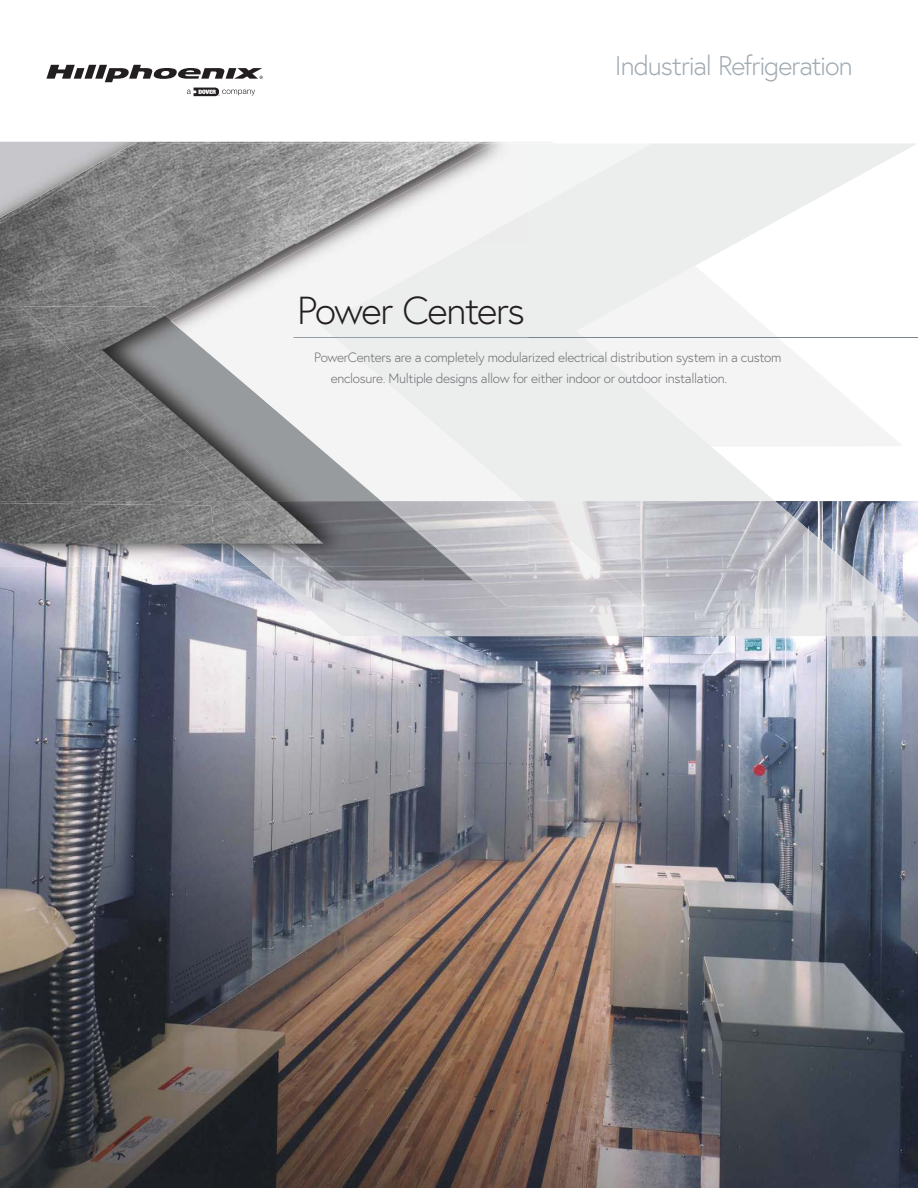
<style>
.page{position:relative;width:918px;height:1188px;background:#fff}
.page>*{position:absolute;margin:0;border:0;box-sizing:border-box;transform-origin:0 0}
.t1{font:300 39px "Europa";letter-spacing:-.04em;color:#231f20}
.t2{font:300 27px "Europa";letter-spacing:-.04em;color:#a1abb2}
.t3{font:300 13.5px/21px "Europa";letter-spacing:-.025em;color:#6d6e71}
</style>
<div class="page">
<img style="left:0;top:567px;width:918px;height:621px">
<svg style="left:528px;top:144px;width:388px;height:357px;fill:#f4f4f5"></svg>
<img style="left:257px;top:501px;width:661px;height:135px">
<img style="left:321px;top:567px;width:139px;height:14px">
<div style="left:528px;top:143px;width:123px;height:68px;background:#f3f4f4"></div>
<img style="left:460px;top:504px;width:187px;height:102px">
<hr style="left:294px;top:337px;width:624px;height:1px;background:#7b868c">
<img style="left:264px;top:142px;width:264px;height:1px">
<img style="left:0;top:142px;width:264px;height:359px">
<img style="left:0;top:501px;width:245px;height:66px">
<img style="left:20px;top:306px;width:151px;height:195px">
<img style="left:245px;top:501px;width:138px;height:66px">
<img style="left:171px;top:143px;width:357px;height:358px">
<img style="left:383px;top:501px;width:145px;height:66px">
<img style="left:171px;top:321px;width:90px;height:77px">
<img style="left:294px;top:337px;width:234px;height:1px">
<svg style="left:46px;top:65px;width:217px;height:17px"></svg>
<svg style="left:187px;top:88px;width:68px;height:8px"></svg>
<img style="left:0;top:142px;width:137px;height:76px">
<h1 class="t1" style="left:297px;top:286px;width:229px">Power Centers</h1>
<h2 class="t2" style="left:615px;top:49px;width:239px">Industrial Refrigeration</h2>
<p class="t3" style="left:331px;top:346px;width:452px;text-indent:-16px">PowerCenters are a completely modularized electrical distribution system in a custom enclosure. Multiple designs allow for either indoor or outdoor installation.</p>
</div>
